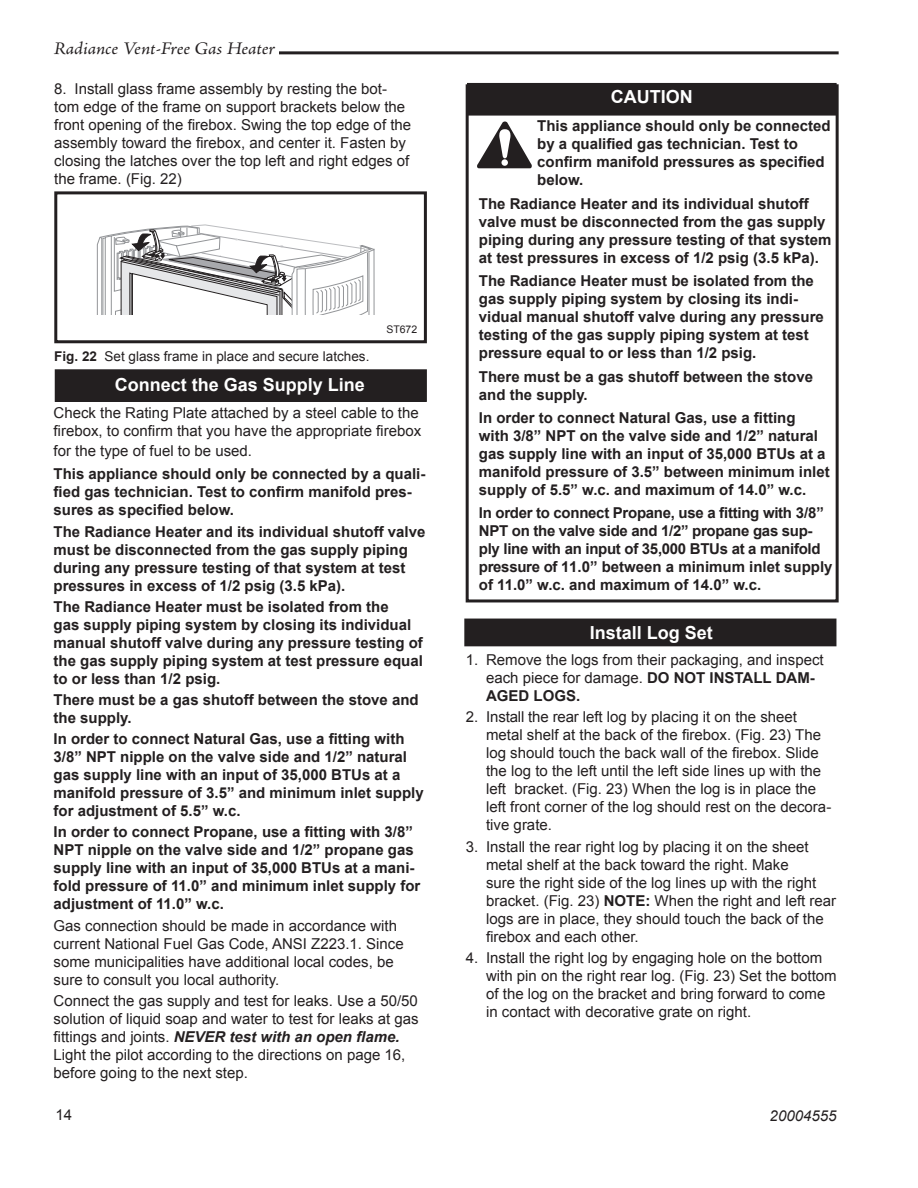
<style>
.page{position:relative;width:918px;height:1188px;background:#fff}
.page>*{position:absolute;margin:0;border:0;box-sizing:border-box;transform-origin:0 0}
.t1{font:700 18px "Arial";color:#fff}
.t2{font:italic 18px "Adobe Jenson Pro";letter-spacing:-.005em;color:#231f20;scale:1.07 1}
.t3{font:700 15px/18px "Arial";color:#231f20}
.t4{font:15px/18px "Arial";color:#231f20}
.t5{font:700 15px/18px "Arial";letter-spacing:-.02em;color:#231f20}
.t6{font:italic 15px "Arial";color:#231f20}
.t7{font:13.65px/16.6px "Helvetica";color:#231f20}
.t8{font:13.5px "Arial";color:#231f20}
.t9{font:10.5px "Arial";color:#231f20}
.s1{font-weight:700}
.s2{font-weight:700;font-style:italic}
</style>
<div class="page">
<hr style="left:279px;top:51px;width:560px;height:3px;background:#231f20">
<div style="left:466px;top:84px;width:373px;height:518px;border:3px solid #231f20"></div>
<div style="left:465px;top:619px;width:371px;height:27px;background:#231f20"></div>
<div style="left:468px;top:84px;width:368px;height:31px;background:#231f20"></div>
<div style="left:467px;top:83px;width:370px;height:33px;border:2px solid #231f20"></div>
<div style="left:56px;top:370px;width:370px;height:31px;background:#231f20"></div>
<div style="left:55px;top:369px;width:372px;height:33px;border:2px solid #231f20"></div>
<svg style="left:96px;top:225px;width:279px;height:90px"></svg>
<div style="left:54px;top:191px;width:373px;height:152px;border:3px solid #231f20"></div>
<svg style="left:477px;top:122px;width:55px;height:46px"></svg>
<div style="left:501px;top:159px;width:7px;height:7px;background:#fff;border-radius:50%"></div>
<p class="t2" style="left:54px;top:39px;width:208px">Radiance Vent-Free Gas Heater</p>
<p class="t4" style="left:54px;top:79px;width:358px">8. Install glass frame assembly by resting the bot&shy;tom edge of the frame on support brackets below the front opening of the firebox. Swing the top edge of the assembly toward the firebox, and center it. Fasten by closing the latches over the top left and right edges of the frame. (Fig. 22)</p>
<p class="t8" style="left:54px;top:349px;width:317px"><span class="s1">Fig. 22</span> Set glass frame in place and secure latches.</p>
<p class="t9" style="left:386px;top:324px;width:32px">ST672</p>
<p class="t1" style="left:115px;top:375px;width:252px">Connect the Gas Supply Line</p>
<p class="t4" style="left:54px;top:404px;width:369px">Check the Rating Plate attached by a steel cable to the firebox, to confirm that you have the appropriate firebox</p>
<p class="t4" style="left:54px;top:442px;width:200px">for the type of fuel to be used.</p>
<p class="t3" style="left:54px;top:465px;width:373px">This appliance should only be connected by a quali&shy;fied gas technician. Test to confirm manifold pres&shy;sures as specified below.</p>
<p class="t3" style="left:54px;top:522px;width:373px">The Radiance Heater and its individual shutoff valve must be disconnected from the gas supply piping during any pressure testing of that system at test pressures in excess of 1/2 psig (3.5 kPa).</p>
<p class="t3" style="left:54px;top:597px;width:371px">The Radiance Heater must be isolated from the<br>gas supply piping system by closing its individual manual shutoff valve during any pressure testing of the gas supply piping system at test pressure equal to or less than 1/2 psig.</p>
<p class="t3" style="left:54px;top:691px;width:367px">There must be a gas shutoff between the stove and the supply.</p>
<p class="t3" style="left:54px;top:730px;width:372px">In order to connect Natural Gas, use a fitting with 3/8” NPT nipple on the valve side and 1/2” natural gas supply line with an input of 35,000 BTUs at a manifold pressure of 3.5” and minimum inlet supply for adjustment of 5.5” w.c.</p>
<p class="t3" style="left:54px;top:823px;width:368px">In order to connect Propane, use a fitting with 3/8” NPT nipple on the valve side and 1/2” propane gas supply line with an input of 35,000 BTUs at a mani&shy;fold pressure of 11.0” and minimum inlet supply for adjustment of 11.0” w.c.</p>
<p class="t4" style="left:54px;top:916px;width:352px">Gas connection should be made in accordance with current National Fuel Gas Code, ANSI Z223.1. Since some municipalities have additional local codes, be sure to consult you local authority.</p>
<p class="t4" style="left:54px;top:992px;width:367px">Connect the gas supply and test for leaks. Use a 50/50 solution of liquid soap and water to test for leaks at gas fittings and joints. <span class="s2">NEVER test with an open flame.<br></span>Light the pilot according to the directions on page 16, before going to the next step.</p>
<p class="t7" style="left:170px;top:586px;width:108px">ST187<br>pull frame latches<br>11/99</p>
<p class="t4" style="left:56px;top:1106px;width:18px">14</p>
<p class="t1" style="left:611px;top:86px;width:83px">CAUTION</p>
<p class="t3" style="left:537px;top:117px;width:295px">This appliance should only be connected by a qualified gas technician. Test to confirm manifold pressures as specified below.</p>
<p class="t3" style="left:479px;top:194px;width:354px">The Radiance Heater and its individual shutoff valve must be disconnected from the gas supply piping during any pressure testing of that system at test pressures in excess of 1/2 psig (3.5 kPa).</p>
<p class="t3" style="left:479px;top:272px;width:347px">The Radiance Heater must be isolated from the gas supply piping system by closing its indi&shy;vidual manual shutoff valve during any pressure testing of the gas supply piping system at test pressure equal to or less than 1/2 psig.</p>
<p class="t3" style="left:479px;top:367px;width:336px">There must be a gas shutoff between the stove and the supply.</p>
<p class="t3" style="left:479px;top:409px;width:352px">In order to connect Natural Gas, use a fitting<br>with 3/8” NPT on the valve side and 1/2” natural gas supply line with an input of 35,000 BTUs at a manifold pressure of 3.5” between minimum inlet supply of 5.5” w.c. and maximum of 14.0” w.c.</p>
<p class="t5" style="left:479px;top:504px;width:355px">In order to connect Propane, use a fitting with 3/8” NPT on the valve side and 1/2” propane gas sup&shy;ply line with an input of 35,000 BTUs at a manifold pressure of 11.0” between a minimum inlet supply of 11.0” w.c. and maximum of 14.0” w.c.</p>
<p class="t1" style="left:590px;top:622px;width:125px">Install Log Set</p>
<p class="t4" style="left:486px;top:651px;width:339px;text-indent:-20px">1. Remove the logs from their packaging, and inspect each piece for damage. <span class="s1">DO NOT INSTALL DAM-<br>AGED LOGS.</span></p>
<p class="t4" style="left:486px;top:708px;width:347px;text-indent:-20px">2. Install the rear left log by placing it on the sheet metal shelf at the back of the firebox. (Fig. 23) The log should touch the back wall of the firebox. Slide the log to the left until the left side lines up with the left bracket. (Fig. 23) When the log is in place the left front corner of the log should rest on the decora&shy;tive grate.</p>
<p class="t4" style="left:486px;top:837px;width:352px;text-indent:-20px">3. Install the rear right log by placing it on the sheet metal shelf at the back toward the right. Make<br>sure the right side of the log lines up with the right bracket. (Fig. 23) <span class="s1">NOTE:</span> When the right and left rear logs are in place, they should touch the back of the firebox and each other.</p>
<p class="t4" style="left:486px;top:949px;width:352px;text-indent:-20px">4. Install the right log by engaging hole on the bottom with pin on the right rear log. (Fig. 23) Set the bottom of the log on the bracket and bring forward to come in contact with decorative grate on right.</p>
<p class="t6" style="left:770px;top:1107px;width:68px">20004555</p>
</div>
